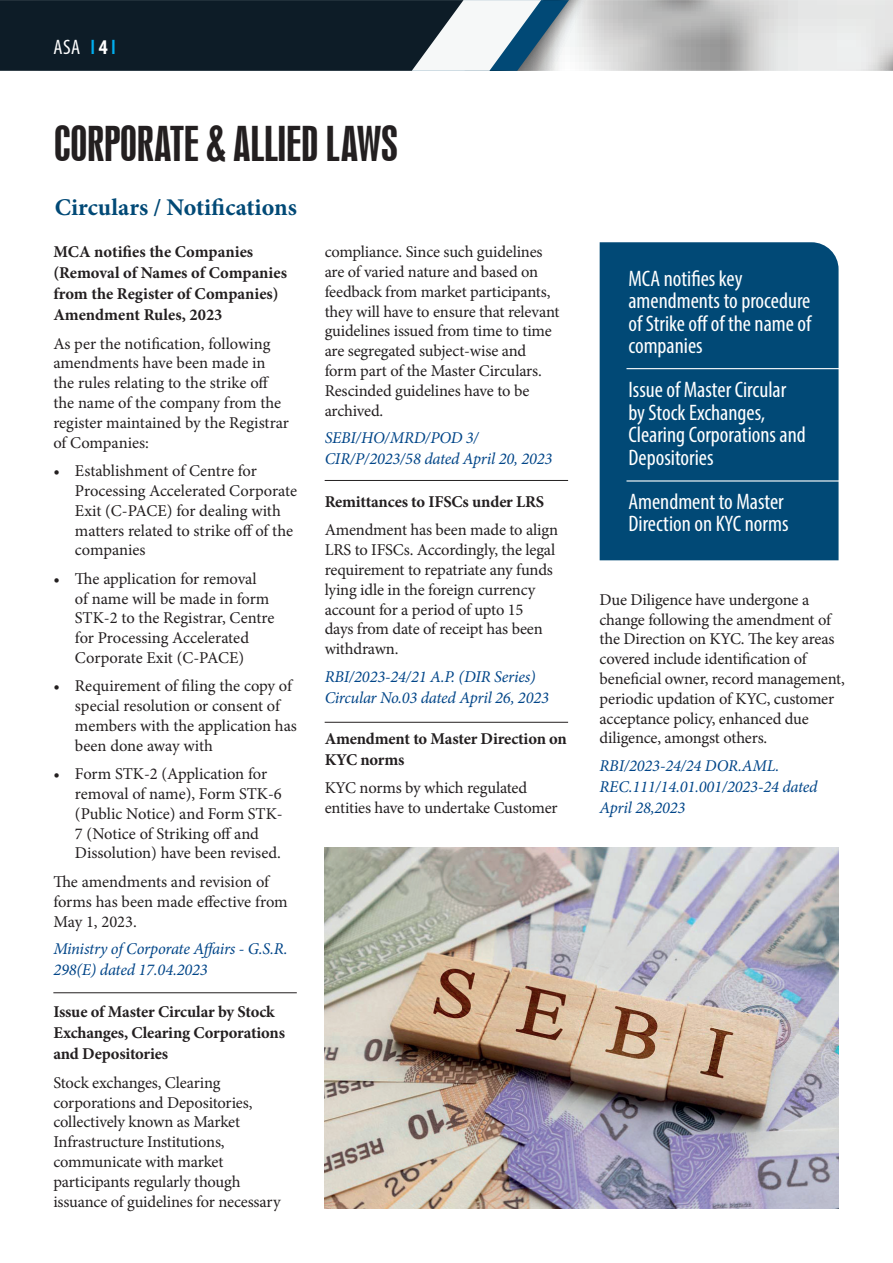
<style>
.page{position:relative;width:893px;height:1263px;background:#fff}
.page>*{position:absolute;margin:0;border:0;box-sizing:border-box;transform-origin:0 0}
.t1{font:45px "Swiss 924 BT Regular B";color:#231f20}
.t2{font:700 24px "Minion Pro";color:#014976}
.t3{font:condensed 22.5px/22.5px "Myriad Pro";color:#fff}
.t4{font:condensed 21px "Myriad Pro";color:#fff}
.t5{font:16.5px/19.8px "Minion Pro";letter-spacing:-.01em;color:#231f20}
.t6{font:700 16.5px/21px "Minion Pro";letter-spacing:-.01em;color:#231f20}
.t7{font:italic 16.5px/21px "Minion Pro";letter-spacing:-.01em;color:#014588}
.s1{font-weight:600;color:#00aeef}
.s2{font-weight:700}
</style>
<div class="page">
<svg style="left:0;top:0;width:893px;height:71px;background:#6d777e"></svg>
<div style="left:600px;top:242px;width:238px;height:318px;background:#014976"></div>
<hr style="left:626px;top:368px;width:228px;height:1px;background:#fff">
<hr style="left:626px;top:480px;width:228px;height:1px;background:#fff">
<img style="left:325px;top:848px;width:514px;height:361px">
<hr style="left:325px;top:480px;width:243px;height:1px;background:#231f20">
<hr style="left:325px;top:722px;width:243px;height:1px;background:#231f20">
<hr style="left:53px;top:992px;width:244px;height:1px;background:#231f20">
<p class="t4" style="left:54px;top:34px;width:64px">ASA <span class="s1">I</span><span class="s2">4</span><span class="s1">I</span></p>
<h1 class="t1" style="left:54px;top:117px;width:346px">CORPORATE &amp; ALLIED LAWS</h1>
<h2 class="t2" style="left:55px;top:190px;width:244px">Circulars / Notifications</h2>
<p class="t6" style="left:53px;top:241px;width:235px">MCA notifies the Companies (Removal of Names of Companies from the Register of Companies)<br>Amendment Rules, 2023</p>
<p class="t5" style="left:53px;top:333px;width:237px">As per the notification, following amendments have been made in the rules relating to the strike off the name of the company from the register maintained by the Registrar of Companies:</p>
<p class="t5" style="left:75px;top:461px;width:224px;text-indent:-22px">• Establishment of Centre for<br>Processing Accelerated Corporate<br>Exit (C-PACE) for dealing with matters related to strike off of the companies</p>
<p class="t5" style="left:75px;top:569px;width:201px;text-indent:-22px">• The application for removal<br>of name will be made in form<br>STK-2 to the Registrar, Centre for Processing Accelerated<br>Corporate Exit (C-PACE)</p>
<p class="t5" style="left:75px;top:676px;width:224px;text-indent:-22px">• Requirement of filing the copy of special resolution or consent of members with the application has been done away with</p>
<p class="t5" style="left:75px;top:764px;width:209px;text-indent:-22px">• Form STK-2 (Application for removal of name), Form STK-6 (Public Notice) and Form STK-<br>7 (Notice of Striking off and<br>Dissolution) have been revised.</p>
<p class="t5" style="left:53px;top:872px;width:236px">The amendments and revision of forms has been made effective from<br>May 1, 2023.</p>
<p class="t7" style="left:53px;top:938px;width:236px">Ministry of Corporate Affairs - G.S.R.<br>298(E) dated 17.04.2023</p>
<p class="t6" style="left:53px;top:1001px;width:233px">Issue of Master Circular by Stock<br>Exchanges, Clearing Corporations and Depositories</p>
<p class="t5" style="left:53px;top:1073px;width:229px">Stock exchanges, Clearing corporations and Depositories, collectively known as Market<br>Infrastructure Institutions, communicate with market participants regularly though issuance of guidelines for necessary</p>
<p class="t5" style="left:325px;top:242px;width:236px">compliance. Since such guidelines are of varied nature and based on feedback from market participants, they will have to ensure that relevant guidelines issued from time to time are segregated subject-wise and form part of the Master Circulars.<br>Rescinded guidelines have to be archived.</p>
<p class="t7" style="left:325px;top:427px;width:229px">SEBI/HO/MRD/POD 3/<br>CIR/P/2023/58 dated April 20, 2023</p>
<p class="t6" style="left:325px;top:491px;width:221px">Remittances to IFSCs under LRS</p>
<p class="t5" style="left:325px;top:520px;width:235px">Amendment has been made to align<br>LRS to IFSCs. Accordingly, the legal requirement to repatriate any funds lying idle in the foreign currency account for a period of upto 15<br>days from date of receipt has been withdrawn.</p>
<p class="t7" style="left:325px;top:666px;width:226px">RBI/2023-24/21 A.P. (DIR Series)<br>Circular No.03 dated April 26, 2023</p>
<p class="t6" style="left:325px;top:728px;width:244px">Amendment to Master Direction on<br>KYC norms</p>
<p class="t5" style="left:325px;top:778px;width:234px">KYC norms by which regulated entities have to undertake Customer</p>
<h3 class="t3" style="left:628px;top:267px;width:184px">MCA notifies key amendments to procedure of Strike off of the name of companies</h3>
<h3 class="t3" style="left:628px;top:378px;width:179px">Issue of Master Circular by Stock Exchanges,<br>Clearing Corporations and<br>Depositories</h3>
<h3 class="t3" style="left:628px;top:490px;width:162px">Amendment to Master<br>Direction on KYC norms</h3>
<p class="t5" style="left:600px;top:590px;width:247px">Due Diligence have undergone a change following the amendment of the Direction on KYC. The key areas covered include identification of beneficial owner, record management, periodic updation of KYC, customer acceptance policy, enhanced due diligence, amongst others.</p>
<p class="t7" style="left:600px;top:755px;width:219px">RBI/2023-24/24 DOR.AML.<br>REC.111/14.01.001/2023-24 dated<br>April 28,2023</p>
</div>
